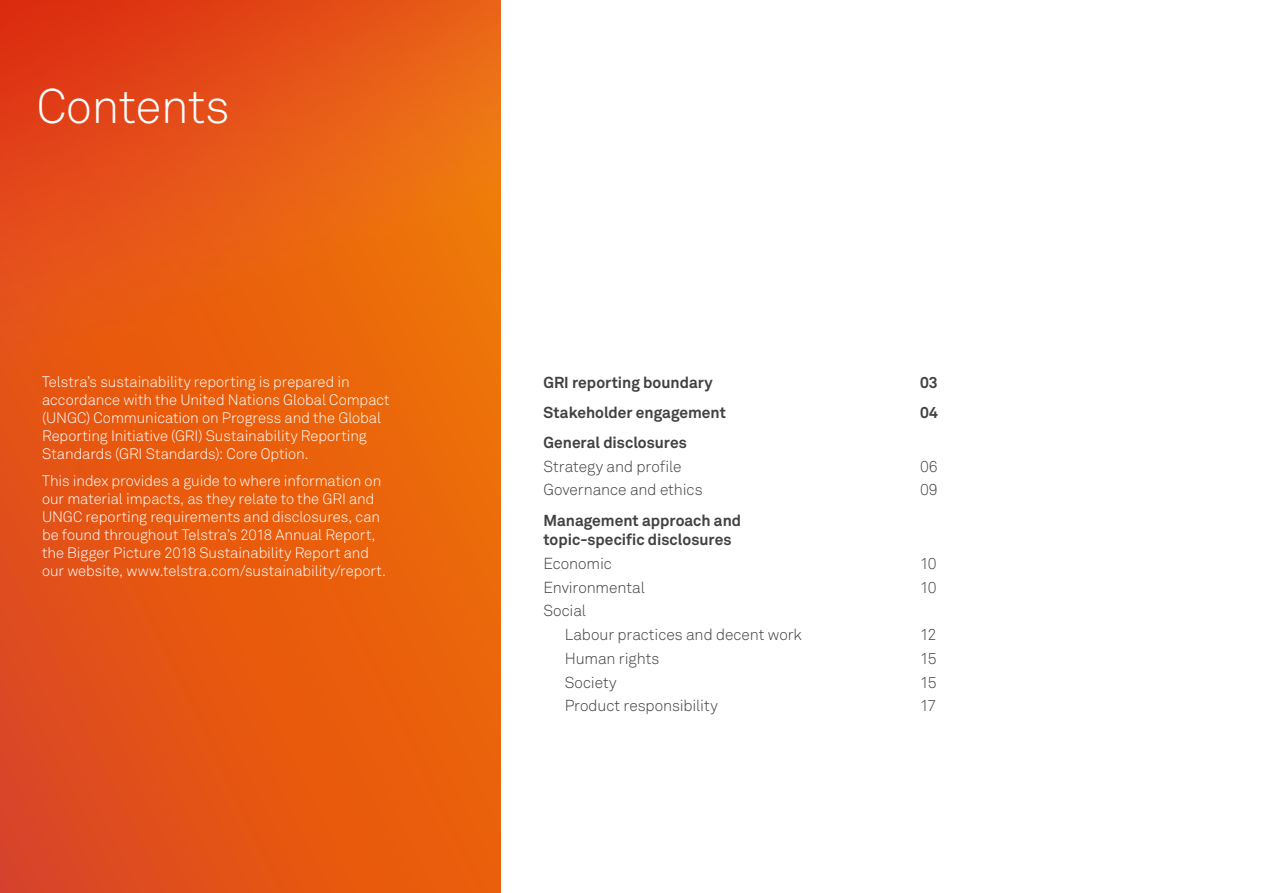
<style>
.page{position:relative;width:1263px;height:893px;background:#fff}
.page>*{position:absolute;margin:0;border:0;box-sizing:border-box;transform-origin:0 0}
.t1{font:300 48px "Telstra Akkurat";color:#fff}
.t2{font:300 15.75px/23.7px "Telstra Akkurat";letter-spacing:-.005em;color:#414042}
.t3{font:700 15.75px/19.5px "Telstra Akkurat";color:#414042}
.t4{font:300 15px/18px "Telstra Akkurat";color:#fff}
</style>
<div class="page">
<svg style="left:0;top:0;width:501px;height:893px;background:#e65912"></svg>
<h1 class="t1" style="left:37px;top:77px;width:194px">Contents</h1>
<p class="t4" style="left:42px;top:373px;width:349px">Telstra’s sustainability reporting is prepared in accordance with the United Nations Global Compact (UNGC) Communication on Progress and the Global Reporting Initiative (GRI) Sustainability Reporting Standards (GRI Standards): Core Option.</p>
<p class="t4" style="left:42px;top:471px;width:345px">This index provides a guide to where information on our material impacts, as they relate to the GRI and UNGC reporting requirements and disclosures, can be found throughout Telstra’s 2018 Annual Report, the Bigger Picture 2018 Sustainability Report and our website, www.telstra.com/sustainability/report.</p>
<p class="t3" style="left:543px;top:372px;width:171px">GRI reporting boundary</p>
<p class="t3" style="left:920px;top:372px;width:19px">03</p>
<p class="t3" style="left:543px;top:402px;width:184px">Stakeholder engagement</p>
<p class="t3" style="left:920px;top:402px;width:19px">04</p>
<p class="t3" style="left:543px;top:432px;width:145px">General disclosures</p>
<p class="t2" style="left:543px;top:454px;width:139px">Strategy and profile</p>
<p class="t2" style="left:920px;top:454px;width:19px">06</p>
<p class="t2" style="left:543px;top:478px;width:161px">Governance and ethics</p>
<p class="t2" style="left:920px;top:478px;width:19px">09</p>
<p class="t3" style="left:543px;top:510px;width:199px">Management approach and topic-specific disclosures</p>
<p class="t2" style="left:543px;top:551px;width:70px">Economic</p>
<p class="t2" style="left:920px;top:551px;width:18px">10</p>
<p class="t2" style="left:543px;top:575px;width:103px">Environmental</p>
<p class="t2" style="left:920px;top:575px;width:18px">10</p>
<p class="t2" style="left:565px;top:599px;width:239px;text-indent:-21px">Social<br>Labour practices and decent work</p>
<p class="t2" style="left:920px;top:623px;width:18px">12</p>
<p class="t2" style="left:565px;top:646px;width:96px">Human rights</p>
<p class="t2" style="left:920px;top:646px;width:18px">15</p>
<p class="t2" style="left:565px;top:670px;width:53px">Society</p>
<p class="t2" style="left:920px;top:670px;width:18px">15</p>
<p class="t2" style="left:565px;top:694px;width:155px">Product responsibility</p>
<p class="t2" style="left:920px;top:694px;width:18px">17</p>
</div>
